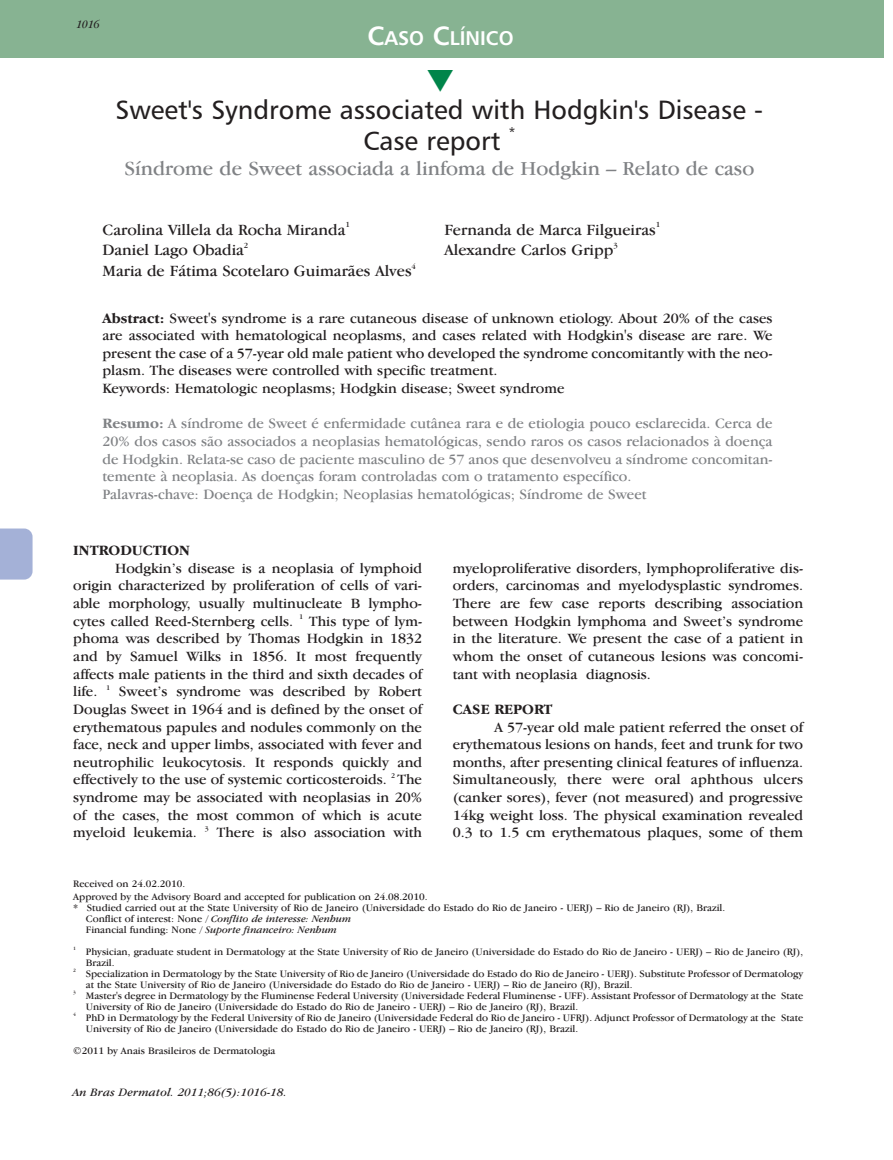
<style>
.page{position:relative;width:893px;height:1160px;background:#fff}
.page>*{position:absolute;margin:0;border:0;box-sizing:border-box;transform-origin:0 0}
.t1{font:26.4px/30.9px "Humanist 777 BT Roman B";color:#231f20;text-align:center}
.t2{font:20.55px "Garamond IT Cby BT";color:#808285}
.t3{font:19.8px "Humanist 777 BT Bold B";color:#fff}
.t4{font:16.2px "Garamond IT Cby BT";color:#231f20}
.t5{font:14.7px/17.7px "Garamond IT Cby BT";color:#231f20;text-align:justify}
.t6{font:14.7px/17.7px "Garamond IT Cby BT";color:#808285}
.t7{font:700 14.7px "Garamond IT Cby BT";color:#231f20}
.t8{font:13.2px "Humanist 777 BT Roman B";color:#231f20}
.t9{font:italic 11.7px "Garamond IT Cby BT";letter-spacing:.015em;color:#231f20}
.t10{font:italic 11.7px "Garamond IT Cby BT";letter-spacing:.015em;color:#231f20;scale:.9 1}
.t11{font:10.35px/10.9px "Garamond IT Cby BT";color:#231f20}
.t12{font:8.1px "Garamond IT Cby BT";color:#231f20}
.t13{font:7.35px "Garamond IT Cby BT";color:#231f20}
.t14{font:5.1px "Garamond IT Cby BT";color:#231f20}
.s1{font-size:26.4px}
.s2{font-weight:700}
.s3{font-style:italic}
</style>
<div class="page">
<svg style="left:0;top:528px;width:33px;height:52px;background:#a8b4d8"></svg>
<div style="left:0;top:0;width:883px;height:57px;background:#87b392"></div>
<p class="t10" style="left:76px;top:20px;width:27px">1016</p>
<h3 class="t3" style="left:367px;top:30px;width:147px"><span class="s1">C</span>ASO <span class="s1">C</span>LÍNICO</h3>
<h1 class="t1" style="left:115px;top:97px;width:649px">Sweet's Syndrome associated with Hodgkin's Disease -<br>Case report</h1>
<p class="t8" style="left:508px;top:127px;width:8px">*</p>
<h2 class="t2" style="left:124px;top:161px;width:631px">Síndrome de Sweet associada a linfoma de Hodgkin – Relato de caso</h2>
<p class="t4" style="left:102px;top:224px;width:244px">Carolina Villela da Rocha Miranda</p>
<p class="t12" style="left:345px;top:222px;width:6px">1</p>
<p class="t4" style="left:444px;top:224px;width:212px">Fernanda de Marca Filgueiras</p>
<p class="t12" style="left:655px;top:222px;width:6px">1</p>
<p class="t4" style="left:102px;top:244px;width:143px">Daniel Lago Obadia</p>
<p class="t12" style="left:244px;top:242px;width:6px">2</p>
<p class="t4" style="left:444px;top:244px;width:170px">Alexandre Carlos Gripp</p>
<p class="t12" style="left:613px;top:242px;width:6px">3</p>
<p class="t4" style="left:102px;top:265px;width:310px">Maria de Fátima Scotelaro Guimarães Alves</p>
<p class="t12" style="left:411px;top:263px;width:6px">4</p>
<p class="t5" style="left:102px;top:310px;width:671px;text-align:left"><span class="s2">Abstract:</span> Sweet's syndrome is a rare cutaneous disease of unknown etiology. About 20% of the cases are associated with hematological neoplasms, and cases related with Hodgkin's disease are rare. We present the case of a 57-year old male patient who developed the syndrome concomitantly with the neo&shy;plasm. The diseases were controlled with specific treatment.<br>Keywords: Hematologic neoplasms; Hodgkin disease; Sweet syndrome</p>
<p class="t6" style="left:102px;top:416px;width:671px"><span class="s2">Resumo:</span> A síndrome de Sweet é enfermidade cutânea rara e de etiologia pouco esclarecida. Cerca de 20% dos casos são associados a neoplasias hematológicas, sendo raros os casos relacionados à doença de Hodgkin. Relata-se caso de paciente masculino de 57 anos que desenvolveu a síndrome concomitan&shy;temente à neoplasia. As doenças foram controladas com o tratamento específico.<br>Palavras-chave: Doença de Hodgkin; Neoplasias hematológicas; Síndrome de Sweet</p>
<p class="t7" style="left:73px;top:545px;width:118px">INTRODUCTION</p>
<p class="t5" style="left:73px;top:560px;width:350px;text-indent:42px">Hodgkin’s disease is a neoplasia of lymphoid origin characterized by proliferation of cells of vari&shy;able morphology, usually multinucleate B lympho&shy;cytes called Reed-Sternberg cells.</p>
<p class="t13" style="left:299px;top:614px;width:6px">1</p>
<p class="t5" style="left:73px;top:613px;width:350px;text-indent:235px">This type of lym&shy;phoma was described by Thomas Hodgkin in 1832 and by Samuel Wilks in 1856. It most frequently affects male patients in the third and sixth decades of life.</p>
<p class="t13" style="left:106px;top:684px;width:6px">1</p>
<p class="t5" style="left:73px;top:684px;width:350px;text-indent:46px">Sweet’s syndrome was described by Robert Douglas Sweet in 1964 and is defined by the onset of erythematous papules and nodules commonly on the face, neck and upper limbs, associated with fever and neutrophilic leukocytosis. It responds quickly and effectively to the use of systemic corticosteroids.</p>
<p class="t13" style="left:391px;top:773px;width:6px">2</p>
<p class="t5" style="left:73px;top:772px;width:350px;text-indent:324px">The syndrome may be associated with neoplasias in 20% of the cases, the most common of which is acute myeloid leukemia.</p>
<p class="t13" style="left:205px;top:826px;width:6px">3</p>
<p class="t5" style="left:216px;top:825px;width:207px">There is also association with</p>
<p class="t5" style="left:452px;top:560px;width:352px">myeloproliferative disorders, lymphoproliferative dis&shy;orders, carcinomas and myelodysplastic syndromes.<br>There are few case reports describing association between Hodgkin lymphoma and Sweet’s syndrome in the literature. We present the case of a patient in whom the onset of cutaneous lesions was concomi&shy;tant with neoplasia diagnosis.</p>
<p class="t7" style="left:452px;top:704px;width:101px">CASE REPORT</p>
<p class="t5" style="left:452px;top:719px;width:352px;text-indent:42px">A 57-year old male patient referred the onset of erythematous lesions on hands, feet and trunk for two months, after presenting clinical features of influenza.<br>Simultaneously, there were oral aphthous ulcers (canker sores), fever (not measured) and progressive 14kg weight loss. The physical examination revealed 0.3 to 1.5 cm erythematous plaques, some of them</p>
<p class="t11" style="left:73px;top:879px;width:355px;line-height:12.3px">Received on 24.02.2010.<br>Approved by the Advisory Board and accepted for publication on 24.08.2010.</p>
<p class="t11" style="left:86px;top:903px;width:640px;text-indent:-13px">* Studied carried out at the State University of Rio de Janeiro (Universidade do Estado do Rio de Janeiro - UERJ) – Rio de Janeiro (RJ), Brazil.<br>Conflict of interest: None / <span class="s3">Conflito de interesse: Nenhum<br></span>Financial funding: None / <span class="s3">Suporte financeiro: Nenhum</span></p>
<p class="t14" style="left:73px;top:946px;width:4px">1</p>
<p class="t11" style="left:86px;top:947px;width:718px">Physician, graduate student in Dermatology at the State University of Rio de Janeiro (Universidade do Estado do Rio de Janeiro - UERJ) – Rio de Janeiro (RJ),<br>Brazil.</p>
<p class="t14" style="left:73px;top:969px;width:4px">2</p>
<p class="t11" style="left:86px;top:969px;width:718px">Specialization in Dermatology by the State University of Rio de Janeiro (Universidade do Estado do Rio de Janeiro - UERJ). Substitute Professor of Dermatology at the State University of Rio de Janeiro (Universidade do Estado do Rio de Janeiro - UERJ) – Rio de Janeiro (RJ), Brazil.</p>
<p class="t14" style="left:73px;top:991px;width:4px">3</p>
<p class="t11" style="left:86px;top:991px;width:718px">Master's degree in Dermatology by the Fluminense Federal University (Universidade Federal Fluminense - UFF). Assistant Professor of Dermatology at the State<br>University of Rio de Janeiro (Universidade do Estado do Rio de Janeiro - UERJ) – Rio de Janeiro (RJ), Brazil.</p>
<p class="t14" style="left:73px;top:1013px;width:4px">4</p>
<p class="t11" style="left:86px;top:1013px;width:718px">PhD in Dermatology by the Federal University of Rio de Janeiro (Universidade Federal do Rio de Janeiro - UFRJ). Adjunct Professor of Dermatology at the State<br>University of Rio de Janeiro (Universidade do Estado do Rio de Janeiro - UERJ) – Rio de Janeiro (RJ), Brazil.</p>
<p class="t11" style="left:73px;top:1046px;width:203px">©2011 by Anais Brasileiros de Dermatologia</p>
<p class="t9" style="left:72px;top:1088px;width:216px">An Bras Dermatol. 2011;86(5):1016-18.</p>
</div>
